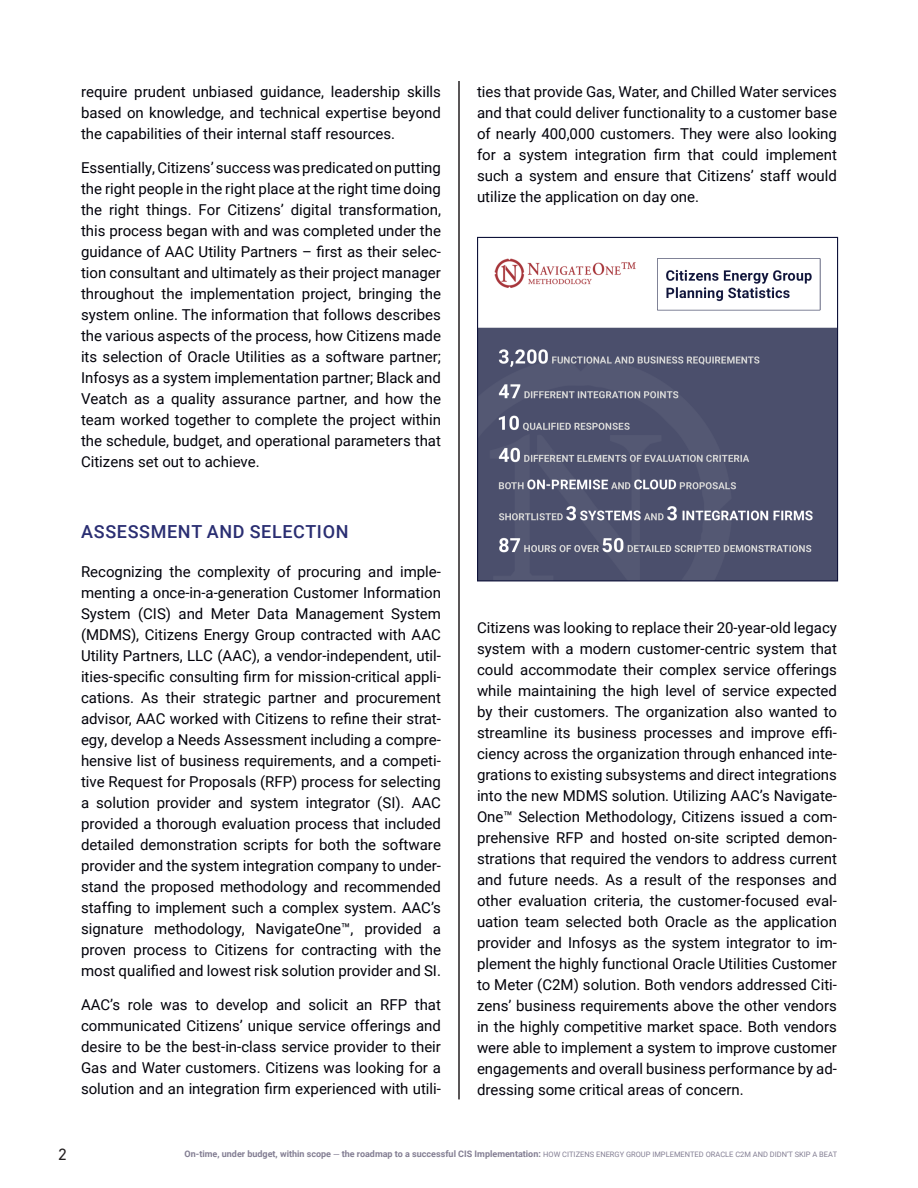
<style>
.page{position:relative;width:918px;height:1188px;background:#fff}
.page>*{position:absolute;margin:0;border:0;box-sizing:border-box;transform-origin:0 0}
.Section_Title{font:500 18px "Roboto";letter-spacing:.035em;color:#2a2e72}
.t1{font:16.5px "DIN2014";color:#231f20}
.t2{font:15px/21px "Roboto";color:#02020a;text-align:justify}
.t3{font:700 9px "Roboto";color:#837e93}
.s1{font-family:"DIN2014";font-weight:400}
.s2{font-weight:400;font-size:7.5px}
</style>
<div class="page">
<img style="left:479px;top:258px;width:357px;height:321px">
<div style="left:477px;top:237px;width:361px;height:344px;border:1px solid #0f133a"></div>
<hr style="left:459px;top:81px;width:1px;height:1018px;background:#231f20">
<p class="t2" style="left:81px;top:80px;width:362px">require prudent unbiased guidance, leadership skills based on knowledge, and technical expertise beyond the capabilities of their internal staff resources.</p>
<p class="t2" style="left:81px;top:157px;width:362px">Essentially, Citizens’ success was predicated on putting the right people in the right place at the right time doing the right things. For Citizens’ digital transformation, this process began with and was completed under the guidance of AAC Utility Partners – first as their selec&shy;tion consultant and ultimately as their project manager throughout the implementation project, bringing the system online. The information that follows describes the various aspects of the process, how Citizens made its selection of Oracle Utilities as a software partner; Infosys as a system implementation partner; Black and Veatch as a quality assurance partner, and how the team worked together to complete the project within the schedule, budget, and operational parameters that Citizens set out to achieve.</p>
<p class="Section_Title" style="left:81px;top:519px;width:269px">ASSESSMENT AND SELECTION</p>
<p class="t2" style="left:81px;top:560px;width:362px">Recognizing the complexity of procuring and imple&shy;menting a once-in-a-generation Customer Information System (CIS) and Meter Data Management System (MDMS), Citizens Energy Group contracted with AAC Utility Partners, LLC (AAC), a vendor-independent, util&shy;ities-specific consulting firm for mission-critical appli&shy;cations. As their strategic partner and procurement advisor, AAC worked with Citizens to refine their strat&shy;egy, develop a Needs Assessment including a compre&shy;hensive list of business requirements, and a competi&shy;tive Request for Proposals (RFP) process for selecting a solution provider and system integrator (SI). AAC provided a thorough evaluation process that included detailed demonstration scripts for both the software provider and the system integration company to under&shy;stand the proposed methodology and recommended staffing to implement such a complex system. AAC’s signature methodology, NavigateOne™, provided a proven process to Citizens for contracting with the most qualified and lowest risk solution provider and SI.</p>
<p class="t2" style="left:81px;top:994px;width:362px">AAC’s role was to develop and solicit an RFP that communicated Citizens’ unique service offerings and desire to be the best-in-class service provider to their Gas and Water customers. Citizens was looking for a solution and an integration firm experienced with utili-</p>
<p class="t2" style="left:477px;top:80px;width:362px">ties that provide Gas, Water, and Chilled Water services and that could deliver functionality to a customer base of nearly 400,000 customers. They were also looking for a system integration firm that could implement such a system and ensure that Citizens’ staff would utilize the application on day one.</p>
<p class="t2" style="left:477px;top:617px;width:362px">Citizens was looking to replace their 20-year-old legacy system with a modern customer-centric system that could accommodate their complex service offerings while maintaining the high level of service expected by their customers. The organization also wanted to streamline its business processes and improve effi&shy;ciency across the organization through enhanced inte&shy;grations to existing subsystems and direct integrations into the new MDMS solution. Utilizing AAC’s Navigate-One™ Selection Methodology, Citizens issued a com&shy;prehensive RFP and hosted on-site scripted demon&shy;strations that required the vendors to address current and future needs. As a result of the responses and other evaluation criteria, the customer-focused eval&shy;uation team selected both Oracle as the application provider and Infosys as the system integrator to im&shy;plement the highly functional Oracle Utilities Customer to Meter (C2M) solution. Both vendors addressed Citi&shy;zens’ business requirements above the other vendors in the highly competitive market space. Both vendors were able to implement a system to improve customer engagements and overall business performance by ad&shy;dressing some critical areas of concern.</p>
<p class="t1" style="left:58px;top:1144px;width:10px">2</p>
<p class="t3" style="left:185px;top:1147px;width:654px">On-time, under budget, within scope <span class="s1">—</span> the roadmap to a successful CIS Implementation: <span class="s2">HOW CITIZENS ENERGY GROUP IMPLEMENTED ORACLE C2M AND DIDN’T SKIP A BEAT</span></p>
</div>
